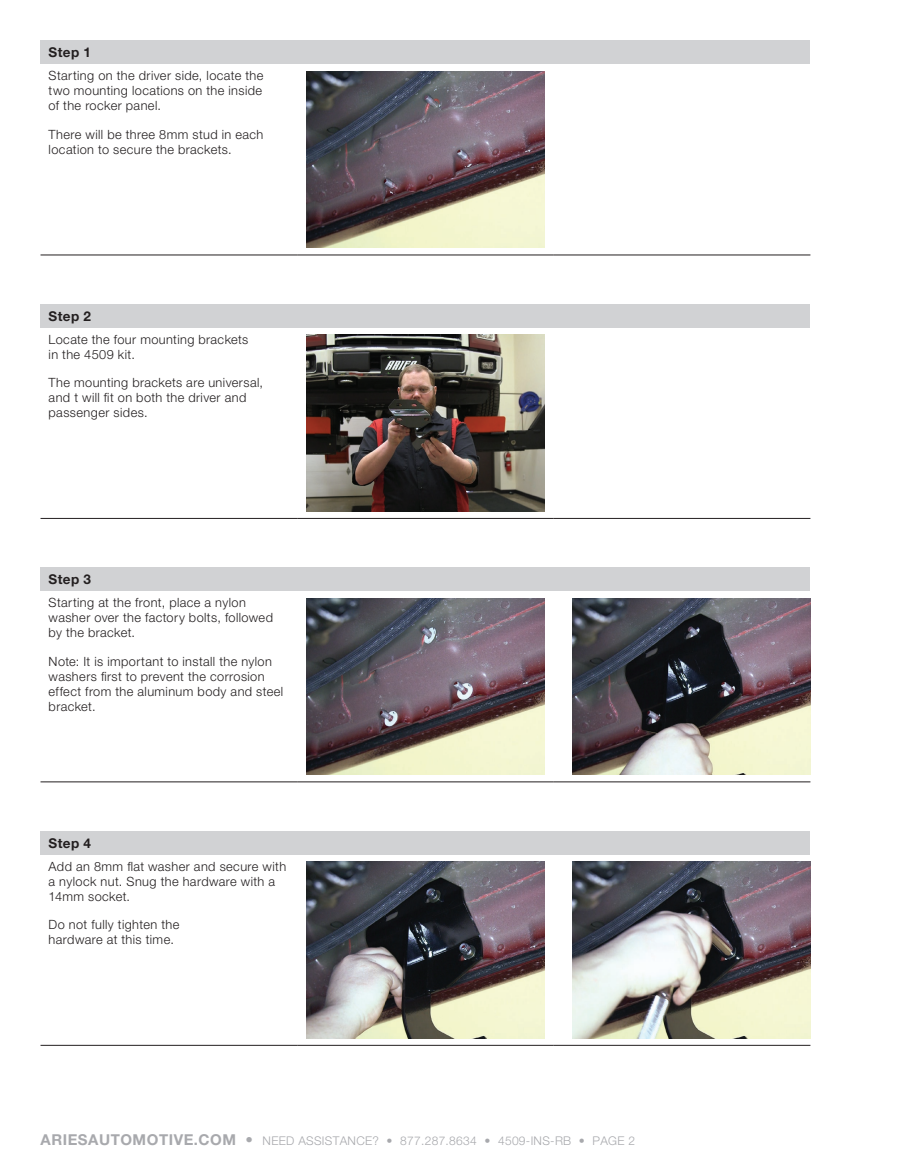
<style>
.page{position:relative;width:905px;height:1175px;background:#fff}
.page>*{position:absolute;margin:0;border:0;box-sizing:border-box;transform-origin:0 0}
.t1{font:700 13.5px "Helvetica Neue LT Std";letter-spacing:.03em;color:#231f20}
.t2{font:300 12.75px/15px "Helvetica Neue LT Std";letter-spacing:.03em;color:#231f20}
.t3{font:300 12px "Helvetica Neue LT Std";letter-spacing:.025em;color:#a8a9ad}
.s1{font-weight:700;font-size:15px}
</style>
<div class="page">
<div style="left:40px;top:40px;width:770px;height:24px;background:#d1d2d4"></div>
<hr style="left:40px;top:254px;width:257px;height:1px;background:#231f20">
<hr style="left:297px;top:254px;width:257px;height:1px;background:#231f20">
<hr style="left:554px;top:254px;width:256px;height:1px;background:#231f20">
<img style="left:306px;top:71px;width:239px;height:177px">
<div style="left:40px;top:304px;width:770px;height:24px;background:#d1d2d4"></div>
<hr style="left:40px;top:518px;width:257px;height:1px;background:#231f20">
<hr style="left:297px;top:518px;width:257px;height:1px;background:#231f20">
<hr style="left:554px;top:518px;width:256px;height:1px;background:#231f20">
<img style="left:306px;top:335px;width:239px;height:176px">
<div style="left:40px;top:567px;width:770px;height:24px;background:#d1d2d4"></div>
<hr style="left:40px;top:781px;width:257px;height:1px;background:#231f20">
<hr style="left:297px;top:781px;width:257px;height:1px;background:#231f20">
<hr style="left:554px;top:781px;width:256px;height:1px;background:#231f20">
<img style="left:306px;top:598px;width:239px;height:177px">
<img style="left:572px;top:598px;width:238px;height:177px">
<div style="left:40px;top:831px;width:770px;height:23px;background:#d1d2d4"></div>
<hr style="left:40px;top:1045px;width:257px;height:1px;background:#231f20">
<hr style="left:297px;top:1045px;width:257px;height:1px;background:#231f20">
<hr style="left:554px;top:1045px;width:256px;height:1px;background:#231f20">
<img style="left:306px;top:861px;width:239px;height:177px">
<img style="left:572px;top:861px;width:238px;height:177px">
<p class="t1" style="left:49px;top:44px;width:44px">Step 1</p>
<p class="t2" style="left:49px;top:68px;width:216px;text-align:justify">Starting on the driver side, locate the two mounting locations on the inside of the rocker panel.</p>
<p class="t2" style="left:49px;top:126px;width:216px">There will be three 8mm stud in each location to secure the brackets.</p>
<p class="t1" style="left:49px;top:307px;width:44px">Step 2</p>
<p class="t2" style="left:49px;top:331px;width:201px">Locate the four mounting brackets in the 4509 kit.</p>
<p class="t2" style="left:49px;top:375px;width:216px">The mounting brackets are universal, and t will fit on both the driver and passenger sides.</p>
<p class="t1" style="left:49px;top:571px;width:44px">Step 3</p>
<p class="t2" style="left:49px;top:595px;width:226px">Starting at the front, place a nylon washer over the factory bolts, followed by the bracket.</p>
<p class="t2" style="left:49px;top:653px;width:236px">Note: It is important to install the nylon washers first to prevent the corrosion effect from the aluminum body and steel bracket.</p>
<p class="t1" style="left:49px;top:834px;width:44px">Step 4</p>
<p class="t2" style="left:49px;top:858px;width:239px">Add an 8mm flat washer and secure with a nylock nut. Snug the hardware with a<br>14mm socket.</p>
<p class="t2" style="left:49px;top:917px;width:132px">Do not fully tighten the hardware at this time.</p>
<p class="t3" style="left:40px;top:1133px;width:596px"><span class="s1">ARIESAUTOMOTIVE.COM •</span> NEED ASSISTANCE? • 877.287.8634 • 4509-INS-RB • PAGE 2</p>
</div>
